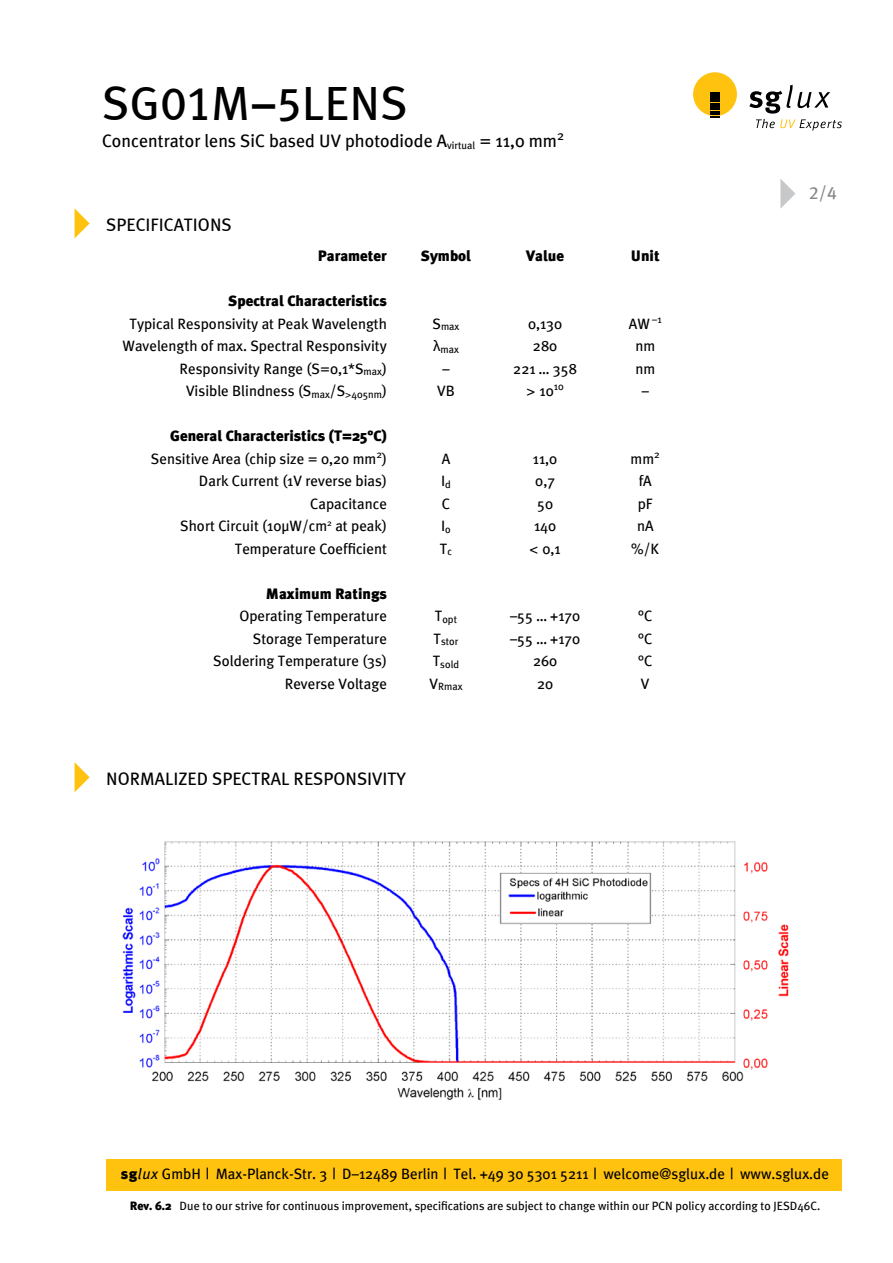
<style>
.page{position:relative;width:893px;height:1263px;background:#fff}
.page>*{position:absolute;margin:0;border:0;box-sizing:border-box;transform-origin:0 0}
.t1{font:48px "Meta Plus Book Caps";letter-spacing:.005em;color:#000}
.t2{font:18px "Meta Plus";color:#000}
.t3{font:18px "Meta Plus Book Caps";color:#000}
.t4{font:18px "Meta Plus Book Caps";color:#848688}
.t5{font:15px/22.5px "Meta Plus";color:#000;text-align:center}
.t6{font:900 15px "Meta Plus";color:#000}
.t7{font:12px "Meta Plus";color:#000}
.t8{font:10.5px/22.5px "Meta Plus";color:#000}
.s1{font-weight:900}
.s2{font-size:15px}
.s3{font-family:"Microsoft Sans Serif";font-size:15px}
.s4{font-family:"Helvetica"}
.s5{font-style:italic}
</style>
<div class="page">
<svg style="left:749px;top:85px;width:93px;height:46px"></svg>
<div style="left:693px;top:72px;width:44px;height:44px;background:#ffc20e;border-radius:50%"></div>
<div style="left:710px;top:92px;width:10px;height:5px;background:#000"></div>
<hr style="left:710px;top:98px;width:10px;height:4px;background:#000">
<svg style="left:710px;top:103px;width:10px;height:15px"></svg>
<svg style="left:75px;top:209px;width:15px;height:29px"></svg>
<svg style="left:75px;top:762px;width:15px;height:30px"></svg>
<img style="left:122px;top:841px;width:667px;height:260px">
<svg style="left:780px;top:179px;width:15px;height:30px"></svg>
<div style="left:106px;top:1159px;width:736px;height:32px;background:#ffc20e"></div>
<h1 class="t1" style="left:102px;top:76px;width:307px">SG01M–5LENS</h1>
<p class="t2" style="left:102px;top:131px;width:464px">Concentrator lens SiC based UV photodiode A<sub>virtual</sub> = 11,0 mm<sup>2</sup></p>
<p class="t3" style="left:106px;top:214px;width:115px">SPECIFICATIONS</p>
<p class="t6" style="left:318px;top:247px;width:71px">Parameter</p>
<p class="t6" style="left:228px;top:292px;width:160px">Spectral Characteristics</p>
<p class="t5" style="left:122px;top:312px;width:266px;text-align:right">Typical Responsivity at Peak Wavelength Wavelength of max. Spectral Responsivity Responsivity Range (S=0,1*S<sub>max</sub>)<br>Visible Blindness (S<sub>max</sub>/S<sub>&gt;</sub><sub>405nm</sub>)</p>
<p class="t5" style="left:151px;top:425px;width:237px;text-align:right"><span class="s1">General Characteristics (T=25°C)<br></span>Sensitive Area (chip size = 0,20 mm<sup>2</sup>)<br>Dark Current (1V reverse bias)<br>Capacitance<br>Short Circuit (10µW/cm<sup>2</sup> at peak)<br>Temperature Coefficient</p>
<p class="t6" style="left:266px;top:585px;width:123px">Maximum Ratings</p>
<p class="t5" style="left:213px;top:605px;width:175px;text-align:right">Operating Temperature<br>Storage Temperature<br>Soldering Temperature (3s)<br>Reverse Voltage</p>
<p class="t6" style="left:421px;top:247px;width:52px">Symbol</p>
<p class="t8" style="left:432px;top:315px;width:28px"><span class="s2">S</span>max <span class="s3">λ</span>max</p>
<p class="t5" style="left:437px;top:357px;width:19px">–<br>VB</p>
<p class="t5" style="left:440px;top:447px;width:14px;text-align:left">A<br>I<sub>d<br></sub>C<br>I<sub>o<br></sub>T<sub>c</sub></p>
<p class="t8" style="left:429px;top:608px;width:35px;text-align:center"><span class="s2">T</span>opt<br><span class="s2">T</span>stor<br><span class="s2">T</span>sold<br><span class="s2">V</span>Rmax</p>
<p class="t3" style="left:106px;top:768px;width:301px">NORMALIZED SPECTRAL RES PONS IVITY</p>
<p class="t6" style="left:526px;top:247px;width:39px">Value</p>
<p class="t5" style="left:513px;top:312px;width:65px">0,130<br>280<br>221 … 358 <span class="s4">&gt;</span> 10<sup>10</sup></p>
<p class="t5" style="left:530px;top:447px;width:33px">11,0<br>0,7<br>50<br>140 <span class="s4">&lt;</span> 0,1</p>
<p class="t5" style="left:510px;top:605px;width:72px">–55 … +170 –55 … +170<br>260<br>20</p>
<p class="t6" style="left:631px;top:247px;width:30px">Unit</p>
<p class="t5" style="left:629px;top:312px;width:34px">AW <sup>–1 </sup>nm nm<br>–</p>
<p class="t5" style="left:631px;top:447px;width:31px">mm<sup>2 </sup>fA pF nA %/K</p>
<p class="t5" style="left:638px;top:605px;width:16px;text-align:justify">°C °C °C V</p>
<p class="t4" style="left:809px;top:182px;width:29px">2/4</p>
<p class="t5" style="left:121px;top:1162px;width:710px"><span class="s1">sg</span><span class="s5">lux</span> GmbH | Max-Planck-Str. 3 | D–12489 Berlin | Tel. +49 30 5301 5211 | welcome@sglux.de | www.sglux.de</p>
<p class="t7" style="left:130px;top:1199px;width:692px"><span class="s1">Rev. 6.2</span> Due to our strive for continuous improvement, specifications are subject to change within our PCN policy according to JESD46C.</p>
</div>
